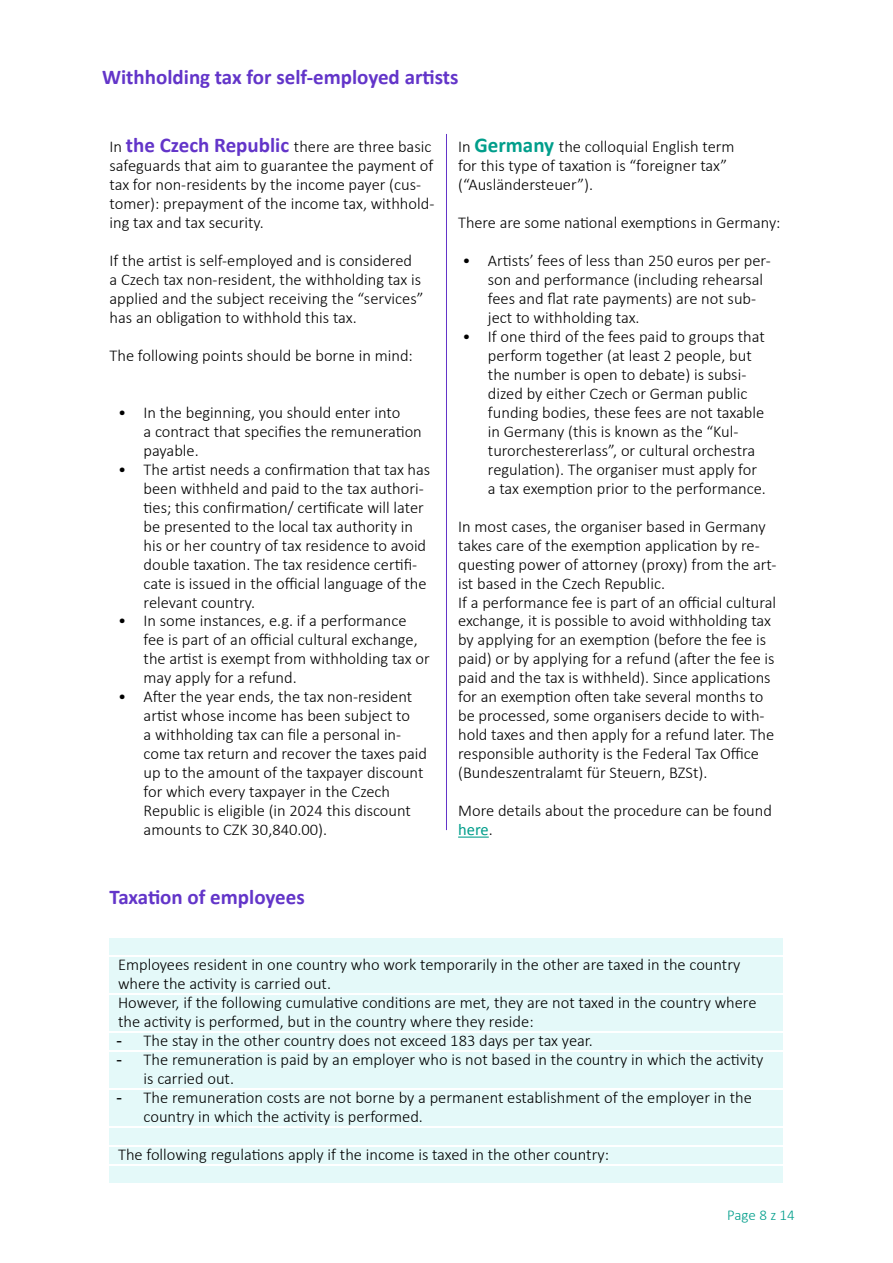
<style>
.page{position:relative;width:893px;height:1263px;background:#fff}
.page>*{position:absolute;margin:0;border:0;box-sizing:border-box;transform-origin:0 0}
.Heading_2{font:700 21px "Calibri";color:#6335c9}
.t1{font:300 16.5px/19px "Calibri";color:#000}
.t2{font:300 15px "Calibri";letter-spacing:-.005em;color:#009e8b}
.s1{font-weight:700;font-size:21px;color:#6335c9}
.s2{font-weight:700;font-size:21px;color:#009e8b}
.s3{font-weight:400;color:#009e8b}
.s4{font-family:"Arial";font-weight:400}
</style>
<div class="page">
<hr style="left:458px;top:836px;width:31px;height:2px;background:#009e8b">
<div style="left:110px;top:938px;width:673px;height:17px;background:#e4f9f9"></div>
<div style="left:110px;top:957px;width:673px;height:36px;background:#e4f9f9"></div>
<div style="left:110px;top:995px;width:673px;height:36px;background:#e4f9f9"></div>
<div style="left:110px;top:1033px;width:673px;height:17px;background:#e4f9f9"></div>
<div style="left:110px;top:1052px;width:673px;height:36px;background:#e4f9f9"></div>
<div style="left:110px;top:1090px;width:673px;height:36px;background:#e4f9f9"></div>
<div style="left:110px;top:1128px;width:673px;height:17px;background:#e4f9f9"></div>
<div style="left:110px;top:1147px;width:673px;height:17px;background:#e4f9f9"></div>
<div style="left:110px;top:1166px;width:673px;height:17px;background:#e4f9f9"></div>
<hr style="left:446px;top:134px;width:1px;height:696px;background:#6335c9">
<p class="Heading_2" style="left:102px;top:62px;width:358px">Withholding tax for self-employed artists</p>
<p class="t1" style="left:110px;top:137px;width:326px">In <span class="s1">the Czech Republic</span> there are three basic safeguards that aim to guarantee the payment of tax for non-residents by the income payer (cus&shy;tomer): prepayment of the income tax, withhold&shy;ing tax and tax security.</p>
<p class="t1" style="left:110px;top:251px;width:315px">If the artist is self-employed and is considered a Czech tax non-resident, the withholding tax is applied and the subject receiving the “services” has an obligation to withhold this tax.</p>
<p class="t1" style="left:110px;top:346px;width:305px">The following points should be borne in mind:</p>
<p class="t1" style="left:144px;top:403px;width:280px;text-indent:-26px">• In the beginning, you should enter into<br>a contract that specifies the remuneration payable.</p>
<p class="t1" style="left:144px;top:459px;width:288px;text-indent:-26px">• The artist needs a confirmation that tax has been withheld and paid to the tax authori&shy;ties; this confirmation/ certificate will later be presented to the local tax authority in his or her country of tax residence to avoid double taxation. The tax residence certifi&shy;cate is issued in the official language of the relevant country.</p>
<p class="t1" style="left:144px;top:611px;width:288px;text-indent:-26px">• In some instances, e.g. if a performance fee is part of an official cultural exchange, the artist is exempt from withholding tax or may apply for a refund.</p>
<p class="t1" style="left:144px;top:687px;width:285px;text-indent:-26px">• After the year ends, the tax non-resident artist whose income has been subject to<br>a withholding tax can file a personal in&shy;come tax return and recover the taxes paid up to the amount of the taxpayer discount for which every taxpayer in the Czech Republic is eligible (in 2024 this discount amounts to CZK 30,840.00).</p>
<p class="Heading_2" style="left:110px;top:882px;width:197px">Taxation of employees</p>
<p class="t1" style="left:458px;top:137px;width:278px">In <span class="s2">Germany</span> the colloquial English term for this type of taxation is “foreigner tax” (“Ausländersteuer”).</p>
<p class="t1" style="left:458px;top:213px;width:324px">There are some national exemptions in Germany:</p>
<p class="t1" style="left:488px;top:251px;width:284px;text-indent:-26px">• Artists’ fees of less than 250 euros per per&shy;son and performance (including rehearsal fees and flat rate payments) are not sub&shy;ject to withholding tax.</p>
<p class="t1" style="left:488px;top:327px;width:280px;text-indent:-26px">• If one third of the fees paid to groups that perform together (at least 2 people, but the number is open to debate) is subsi&shy;dized by either Czech or German public funding bodies, these fees are not taxable in Germany (this is known as the “Kul&shy;turorchestererlass”, or cultural orchestra regulation). The organiser must apply for a tax exemption prior to the performance.</p>
<p class="t1" style="left:458px;top:516px;width:320px">In most cases, the organiser based in Germany takes care of the exemption application by re&shy;questing power of attorney (proxy) from the art&shy;ist based in the Czech Republic.</p>
<p class="t1" style="left:458px;top:592px;width:319px">If a performance fee is part of an official cultural exchange, it is possible to avoid withholding tax by applying for an exemption (before the fee is paid) or by applying for a refund (after the fee is paid and the tax is withheld). Since applications for an exemption often take several months to be processed, some organisers decide to with&shy;hold taxes and then apply for a refund later. The responsible authority is the Federal Tax Office (Bundeszentralamt für Steuern, BZSt).</p>
<p class="t1" style="left:458px;top:801px;width:315px">More details about the procedure can be found <span class="s3">here</span>.</p>
<p class="t1" style="left:118px;top:955px;width:624px">Employees resident in one country who work temporarily in the other are taxed in the country where the activity is carried out.</p>
<p class="t1" style="left:118px;top:993px;width:640px">However, if the following cumulative conditions are met, they are not taxed in the country where the activity is performed, but in the country where they reside:</p>
<p class="t1" style="left:117px;top:1030px;width:478px"><span class="s4">-</span> The stay in the other country does not exceed 183 days per tax year.</p>
<p class="t1" style="left:144px;top:1049px;width:621px;text-indent:-27px"><span class="s4">-</span> The remuneration is paid by an employer who is not based in the country in which the activity is carried out.</p>
<p class="t1" style="left:144px;top:1087px;width:610px;text-indent:-27px"><span class="s4">-</span> The remuneration costs are not borne by a permanent establishment of the employer in the country in which the activity is performed.</p>
<p class="t1" style="left:118px;top:1144px;width:493px">The following regulations apply if the income is taxed in the other country:</p>
<p class="t2" style="left:727px;top:1206px;width:69px">Page 8 z 14</p>
</div>
